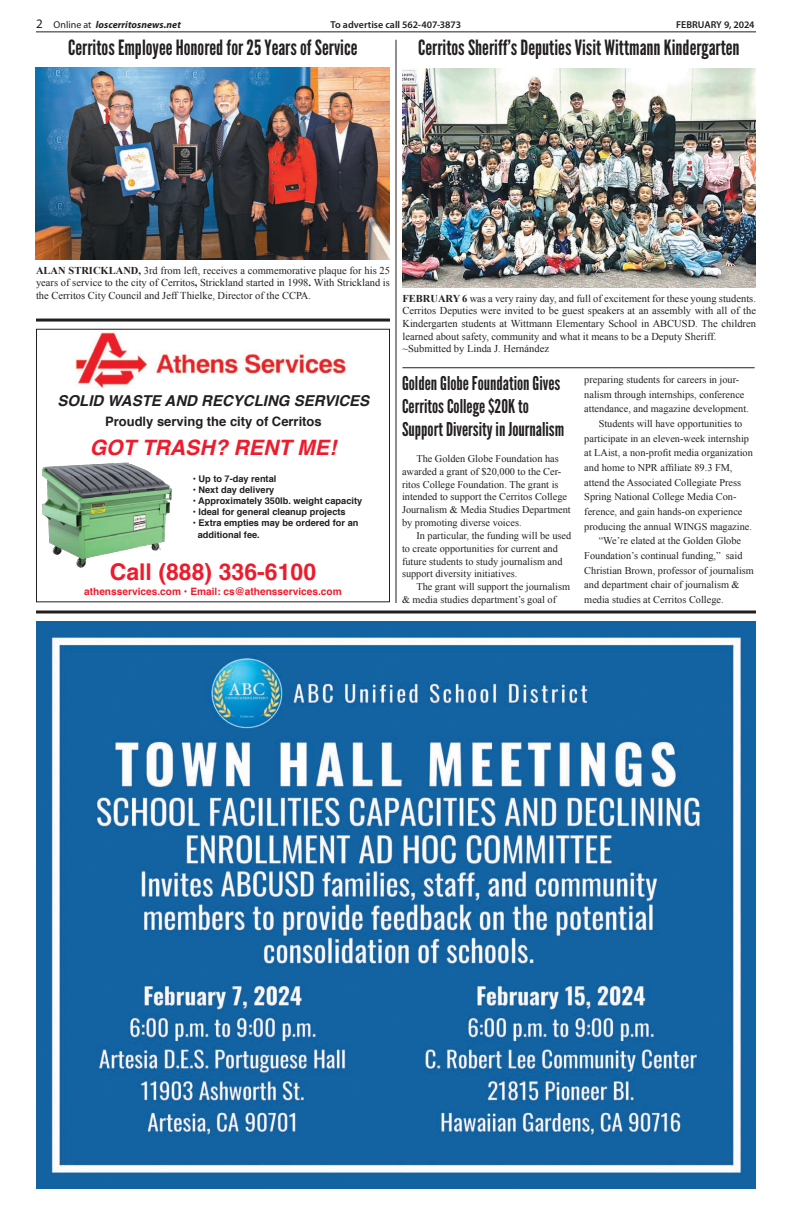
<style>
.page{position:relative;width:792px;height:1224px;background:#fff}
.page>*{position:absolute;margin:0;border:0;box-sizing:border-box;transform-origin:0 0}
.t1{font:700 23.1px "Helvetica";color:#ee1b2c}
.t2{font:italic 700 21.2px "Helvetica";color:#ee1b2c}
.t3{font:21px "League Gothic";color:#231f20}
.t4{font:19px/23.3px "League Gothic";color:#231f20}
.t5{font:italic 700 15px "Helvetica";color:#231f20}
.t6{font:700 13px "Helvetica";color:#231f20}
.t7{font:10.5px/12.6px "Times New Roman";color:#231f20;text-align:justify}
.t8{font:10.3px/12.8px "Times New Roman";color:#231f20}
.t9{font:700 10.2px "Helvetica";color:#ee1b2c}
.t10{font:600 10px "Myriad Pro";letter-spacing:-.005em;color:#231f20}
.t11{font:italic 700 10px "Myriad Pro";letter-spacing:.005em;color:#231f20}
.t12{font:700 9.2px/11.1px "Helvetica";color:#231f20}
.s1{font-weight:400;font-style:normal;font-size:13px}
.s2{font-weight:400;font-style:normal}
.s3{font-weight:700}
</style>
<div class="page">
<hr style="left:36px;top:31px;width:720px;height:1px;background:#231f20">
<img style="left:36px;top:622px;width:720px;height:567px">
<img style="left:75px;top:332px;width:276px;height:56px">
<div style="left:36px;top:329px;width:354px;height:273px;border:1px solid #231f20"></div>
<img style="left:42px;top:462px;width:130px;height:106px">
<img style="left:123px;top:508px;width:36px;height:29px">
<svg style="left:36px;top:610px;width:720px;height:4px;background:#595657"></svg>
<hr style="left:36px;top:319px;width:354px;height:3px;background:#231f20">
<hr style="left:395px;top:40px;width:1px;height:563px;background:#231f20">
<img style="left:36px;top:68px;width:353px;height:191px">
<img style="left:402px;top:69px;width:354px;height:219px">
<hr style="left:402px;top:367px;width:353px;height:1px;background:#231f20">
<p class="t11" style="left:36px;top:18px;width:146px"><span class="s1">2</span> <span class="s2">Online at</span> loscerritosnews.net</p>
<p class="t10" style="left:331px;top:19px;width:132px">To advertise call 562-407-3873</p>
<p class="t10" style="left:676px;top:19px;width:80px">FEBRUARY 9, 2024</p>
<h3 class="t3" style="left:68px;top:35px;width:291px">Cerritos Employee Honored for 25 Years of Service</h3>
<h3 class="t3" style="left:418px;top:35px;width:323px">Cerritos Sheriff’s Deputies Visit Wittmann Kindergarten</h3>
<p class="t7" style="left:36px;top:264px;width:356px"><span class="s3">ALAN STRICKLAND,</span> 3rd from left, receives a commemorative plaque for his 25 years of service to the city of Cerritos<span class="s3">,</span> Strickland started in 1998<span class="s3">.</span> With Strickland is the Cerritos City Council and Jeff Thielke, Director of the CCPA.</p>
<h3 class="t5" style="left:58px;top:388px;width:313px">SOLID WASTE AND RECYCLING SERVICES</h3>
<p class="t6" style="left:105px;top:411px;width:218px">Proudly serving the city of Cerritos</p>
<h2 class="t2" style="left:90px;top:430px;width:248px">GOT TRASH? RENT ME!</h2>
<p class="t12" style="left:193px;top:474px;width:85px">• Up to 7-day rental</p>
<p class="t12" style="left:193px;top:485px;width:83px">• Next day delivery</p>
<p class="t12" style="left:193px;top:496px;width:171px">• Approximately 350lb. weight capacity</p>
<p class="t12" style="left:193px;top:507px;width:154px">• Ideal for general cleanup projects</p>
<p class="t12" style="left:198px;top:518px;width:162px;text-indent:-5px">• Extra empties may be ordered for an additional fee.</p>
<h1 class="t1" style="left:110px;top:553px;width:208px">Call (888) 336-6100</h1>
<p class="t9" style="left:84px;top:583px;width:259px">athensservices.com • Email: cs@athensservices.com</p>
<p class="t7" style="left:402px;top:292px;width:355px;text-align:left"><span class="s3">FEBRUARY 6</span> was a very rainy day, and full of excitement for these young students.<br>Cerritos Deputies were invited to be guest speakers at an assembly with all of the Kindergarten students at Wittmann Elementary School in ABCUSD. The children learned about safety, community and what it means to be a Deputy Sheriff. ~Submitted by Linda J. Hernández</p>
<h3 class="t4" style="left:402px;top:371px;width:164px">Golden Globe Foundation Gives<br>Cerritos College $20K to<br>Support Diversity in Journalism</h3>
<p class="t8" style="left:402px;top:452px;width:170px;text-indent:14px">The Golden Globe Foundation has awarded a grant of $20,000 to the Cer&shy;ritos College Foundation. The grant is intended to support the Cerritos College Journalism &amp; Media Studies Department by promoting diverse voices.</p>
<p class="t8" style="left:402px;top:529px;width:171px;text-indent:14px">In particular, the funding will be used to create opportunities for current and future students to study journalism and support diversity initiatives.</p>
<p class="t8" style="left:402px;top:580px;width:170px;text-indent:14px">The grant will support the journalism &amp; media studies department’s goal of</p>
<p class="t8" style="left:584px;top:373px;width:157px">preparing students for careers in jour-</p>
<p class="t8" style="left:584px;top:388px;width:162px">nalism through internships, conference</p>
<p class="t8" style="left:584px;top:402px;width:166px">attendance, and magazine development.</p>
<p class="t8" style="left:599px;top:417px;width:145px">Students will have opportunities to</p>
<p class="t8" style="left:584px;top:432px;width:166px">participate in an eleven-week internship</p>
<p class="t8" style="left:584px;top:446px;width:170px">at LAist, a non-profit media organization</p>
<p class="t8" style="left:584px;top:461px;width:150px">and home to NPR affiliate 89.3 FM,</p>
<p class="t8" style="left:584px;top:476px;width:158px">attend the Associated Collegiate Press</p>
<p class="t8" style="left:584px;top:490px;width:154px">Spring National College Media Con-</p>
<p class="t8" style="left:584px;top:505px;width:160px">ference, and gain hands-on experience</p>
<p class="t8" style="left:584px;top:520px;width:169px">producing the annual WINGS magazine.</p>
<p class="t8" style="left:599px;top:534px;width:144px">“We’re elated at the Golden Globe</p>
<p class="t8" style="left:584px;top:549px;width:160px">Foundation’s continual funding,” said</p>
<p class="t8" style="left:584px;top:564px;width:171px">Christian Brown, professor of journalism</p>
<p class="t8" style="left:584px;top:578px;width:157px">and department chair of journalism &amp;</p>
<p class="t8" style="left:584px;top:593px;width:141px">media studies at Cerritos College.</p>
</div>
